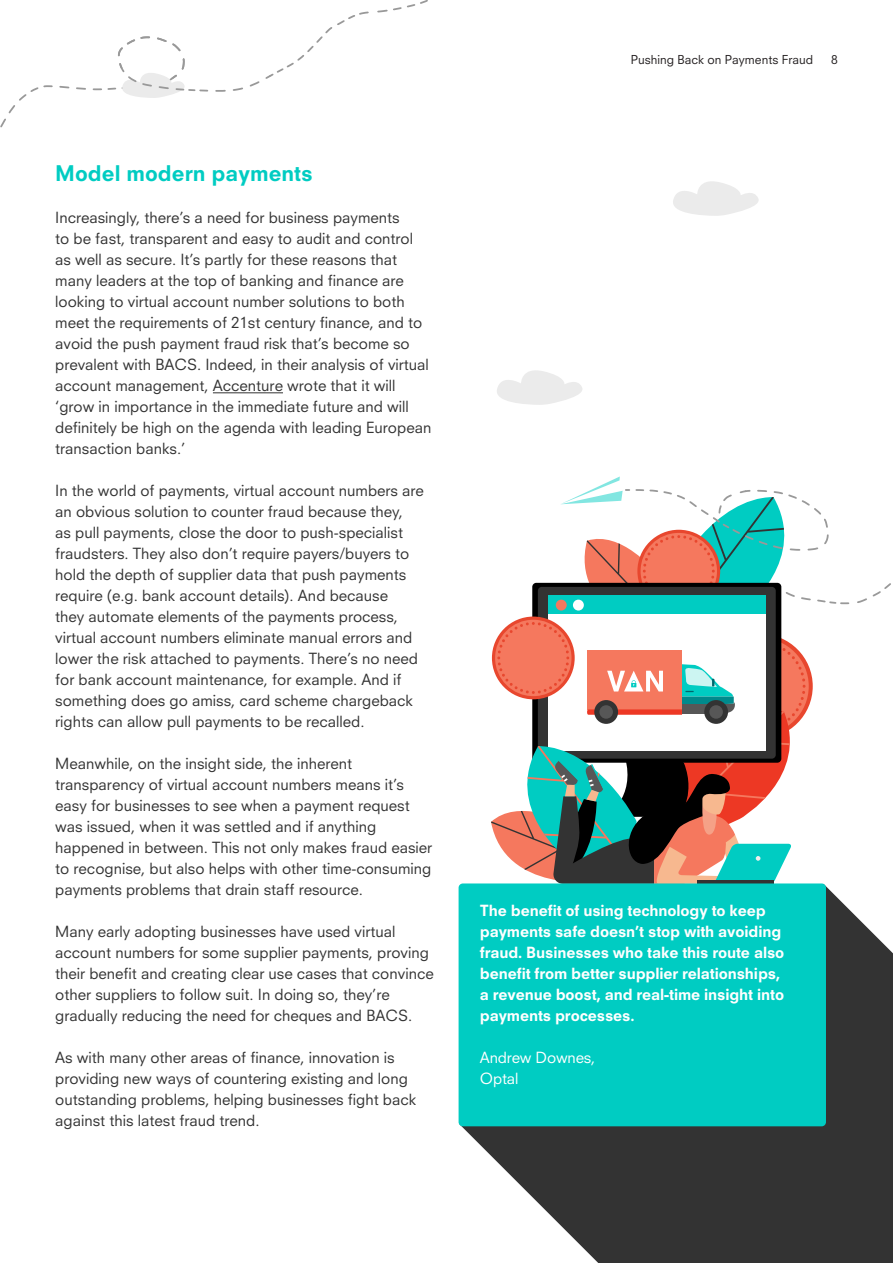
<style>
.page{position:relative;width:893px;height:1263px;background:#fff}
.page>*{position:absolute;margin:0;border:0;box-sizing:border-box;transform-origin:0 0}
.t1{font:800 21px "Neuzeit SLT Std";color:#00ccc2}
.t2{font:15px/21px "Neuzeit SLT Std";color:#333}
.t3{font:800 15px/21px "Neuzeit SLT Std";letter-spacing:-.01em;color:#fff}
.t4{font:15px/21px "Neuzeit SLT Std";letter-spacing:-.01em;color:#fff}
.t5{font:12px "Neuzeit SLT Std";color:#231f20}
</style>
<div class="page">
<svg style="left:459px;top:884px;width:434px;height:379px;fill:#333"></svg>
<hr style="left:213px;top:392px;width:70px;height:1px;background:#333">
<div style="left:459px;top:883px;width:367px;height:243px;background:#00ccc2;border-radius:4px"></div>
<svg style="left:491px;top:476px;width:402px;height:418px"></svg>
<svg style="left:673px;top:181px;width:86px;height:35px"></svg>
<svg style="left:497px;top:370px;width:85px;height:35px"></svg>
<svg style="left:0;top:0;width:428px;height:128px"></svg>
<p class="t1" style="left:55px;top:161px;width:259px">Model modern payments</p>
<p class="t2" style="left:55px;top:207px;width:378px">Increasingly, there’s a need for business payments<br>to be fast, transparent and easy to audit and control as well as secure. It’s partly for these reasons that many leaders at the top of banking and finance are looking to virtual account number solutions to both meet the requirements of 21st century finance, and to avoid the push payment fraud risk that’s become so prevalent with BACS. Indeed, in their analysis of virtual account management, Accenture wrote that it will ‘grow in importance in the immediate future and will definitely be high on the agenda with leading European transaction banks.’</p>
<p class="t2" style="left:55px;top:480px;width:370px">In the world of payments, virtual account numbers are an obvious solution to counter fraud because they,<br>as pull payments, close the door to push-specialist fraudsters. They also don’t require payers/buyers to hold the depth of supplier data that push payments require (e.g. bank account details). And because<br>they automate elements of the payments process, virtual account numbers eliminate manual errors and lower the risk attached to payments. There’s no need for bank account maintenance, for example. And if something does go amiss, card scheme chargeback rights can allow pull payments to be recalled.</p>
<p class="t2" style="left:55px;top:753px;width:378px">Meanwhile, on the insight side, the inherent transparency of virtual account numbers means it’s easy for businesses to see when a payment request was issued, when it was settled and if anything happened in between. This not only makes fraud easier to recognise, but also helps with other time-consuming payments problems that drain staff resource.</p>
<p class="t2" style="left:55px;top:921px;width:380px">Many early adopting businesses have used virtual account numbers for some supplier payments, proving their benefit and creating clear use cases that convince other suppliers to follow suit. In doing so, they’re gradually reducing the need for cheques and BACS.</p>
<p class="t2" style="left:55px;top:1047px;width:363px">As with many other areas of finance, innovation is providing new ways of countering existing and long outstanding problems, helping businesses fight back against this latest fraud trend.</p>
<p class="t5" style="left:631px;top:53px;width:184px">Pushing Back on Payments Fraud</p>
<p class="t5" style="left:831px;top:53px;width:8px">8</p>
<p class="t3" style="left:480px;top:900px;width:306px">The benefit of using technology to keep payments safe doesn’t stop with avoiding fraud. Businesses who take this route also benefit from better supplier relationships, a revenue boost, and real-time insight into payments processes.</p>
<p class="t4" style="left:480px;top:1047px;width:117px">Andrew Downes,<br>Optal</p>
</div>
